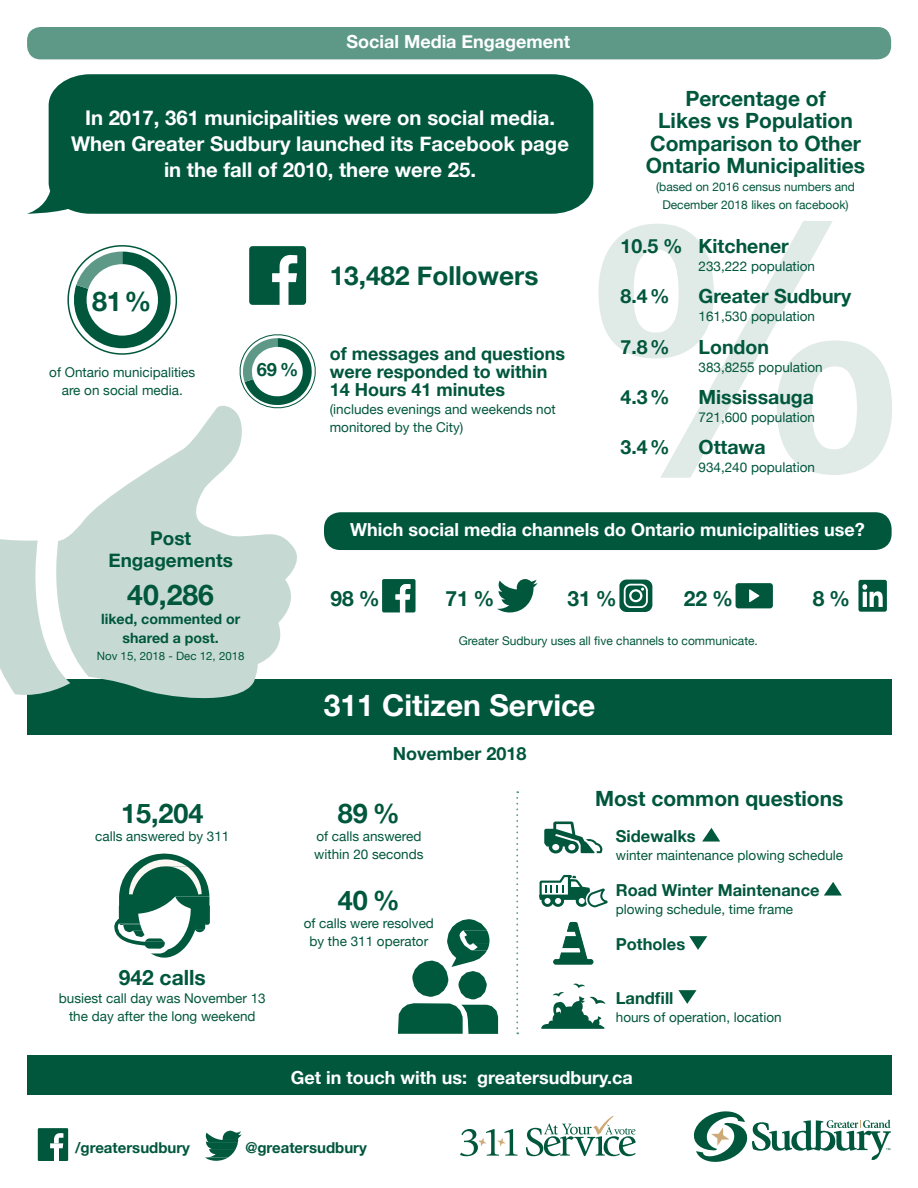
<style>
.page{position:relative;width:918px;height:1188px;background:#fff}
.page>*{position:absolute;margin:0;border:0;box-sizing:border-box;transform-origin:0 0}
.t1{font:700 30px "Helvetica Neue";color:#fff}
.STAT_NUMBERS{font:700 28.35px "Helvetica Neue";color:#00573c}
.STAT_NUMBERS-2{font:700 27px "Helvetica Neue";color:#00573c}
.SMALLER_STAT_NUMBERS{font:700 26.1px "Helvetica Neue";color:#00573c}
.SMALLER_STAT_NUMBERS-2{font:700 21px/22.5px "Helvetica Neue";color:#00573c;text-align:center}
.SMALLER_STAT_NUMBERS-3{font:700 20.25px/25.8px "Helvetica Neue";color:#fff;text-align:center}
.BODY_CONTENT{font:700 19.5px "Helvetica Neue";color:#00573c}
.t2{font:700 18.9px/22.6px "Helvetica Neue";color:#00573c;text-align:center}
.SMALLER_STAT_NUMBERS-4{font:700 18.3px "Helvetica Neue";color:#00573c}
.t3{font:700 18px "Helvetica Neue";color:#fff}
.SMALLER_STAT_NUMBERS-5{font:700 18px/18px "Helvetica Neue";color:#00573c}
.BODY_CONTENT-2{font:700 16.5px "Helvetica Neue";color:#00573c}
.SMALLER_STAT_NUMBERS-6{font:700 16.5px "Helvetica Neue";color:#00573c}
.t4{font:700 15px "Helvetica Neue";color:#00573c}
.BODY_CONTENT-3{font:700 14.25px/18.9px "Helvetica Neue";color:#00573c;text-align:center}
.BODY_CONTENT-4{font:13.5px/18px "Helvetica Neue";color:#00573c;text-align:center}
.BODY_CONTENT_FINE_PR{font:12px/18px "Helvetica Neue";color:#00573c;text-align:center}
.BODY_CONTENT_FINE_PR-2{font:11.55px "Helvetica Neue";color:#00573c}
</style>
<div class="page">
<svg style="left:694px;top:1111px;width:197px;height:51px"></svg>
<svg style="left:526px;top:1116px;width:110px;height:40px"></svg>
<svg style="left:460px;top:1129px;width:58px;height:27px"></svg>
<div style="left:27px;top:1055px;width:865px;height:40px;background:#00573c"></div>
<svg style="left:205px;top:1131px;width:37px;height:30px"></svg>
<svg style="left:38px;top:1128px;width:30px;height:33px"></svg>
<svg style="left:702px;top:828px;width:18px;height:14px"></svg>
<svg style="left:824px;top:882px;width:18px;height:14px"></svg>
<svg style="left:689px;top:936px;width:18px;height:14px"></svg>
<svg style="left:678px;top:990px;width:19px;height:14px"></svg>
<div style="left:28px;top:679px;width:864px;height:55px;background:#00573c"></div>
<svg style="left:114px;top:854px;width:96px;height:104px"></svg>
<svg style="left:398px;top:919px;width:100px;height:115px"></svg>
<svg style="left:516px;top:791px;width:2px;height:243px"></svg>
<svg style="left:541px;top:984px;width:64px;height:45px"></svg>
<svg style="left:553px;top:921px;width:41px;height:44px"></svg>
<svg style="left:539px;top:875px;width:69px;height:32px"></svg>
<svg style="left:544px;top:822px;width:58px;height:31px"></svg>
<svg style="left:382px;top:579px;width:34px;height:33px"></svg>
<svg style="left:497px;top:579px;width:41px;height:33px"></svg>
<svg style="left:619px;top:580px;width:33px;height:32px"></svg>
<div style="left:736px;top:583px;width:37px;height:25px;background:#00573c;border-radius:3px"></div>
<svg style="left:749px;top:589px;width:10px;height:13px"></svg>
<div style="left:858px;top:580px;width:29px;height:32px;background:#00573c;border-radius:2px"></div>
<svg style="left:862px;top:584px;width:21px;height:23px"></svg>
<div style="left:324px;top:512px;width:568px;height:38px;background:#00573c;border-radius:17px"></div>
<svg style="left:66px;top:405px;width:231px;height:294px;fill:#c6dad3"></svg>
<svg style="left:0;top:538px;width:70px;height:160px"></svg>
<svg style="left:598px;top:221px;width:294px;height:257px"></svg>
<div style="left:27px;top:27px;width:864px;height:32px;background:#5e9988;border-radius:14px"></div>
<div style="left:27px;top:74px;width:566px;height:140px;background:#00573c"></div>
<svg style="left:249px;top:246px;width:57px;height:59px"></svg>
<svg style="left:67px;top:245px;width:111px;height:110px"></svg>
<svg style="left:235px;top:334px;width:81px;height:79px"></svg>
<h3 class="t3" style="left:346px;top:27px;width:225px">Social Media Engagement</h3>
<p class="SMALLER_STAT_NUMBERS-3" style="left:71px;top:106px;width:500px">In 2017, 361 municipalities were on social media.<br>When Greater Sudbury launched its Facebook page in the fall of 2010, there were 25.</p>
<p class="STAT_NUMBERS-2" style="left:92px;top:280px;width:61px">81%</p>
<p class="BODY_CONTENT-4" style="left:49px;top:364px;width:148px">of Ontario municipalities are on social media.</p>
<p class="SMALLER_STAT_NUMBERS-4" style="left:257px;top:356px;width:43px">69 %</p>
<p class="SMALLER_STAT_NUMBERS" style="left:330px;top:255px;width:210px">13,482 Followers</p>
<p class="SMALLER_STAT_NUMBERS-5" style="left:330px;top:345px;width:237px">of messages and questions were responded to within</p>
<p class="SMALLER_STAT_NUMBERS-5" style="left:330px;top:381px;width:177px">14 Hours 41 minutes</p>
<p class="BODY_CONTENT-4" style="left:330px;top:401px;width:228px;text-align:left">(includes evenings and weekends not monitored by the City)</p>
<h3 class="SMALLER_STAT_NUMBERS-2" style="left:658px;top:88px;width:196px">Percentage of<br>Likes vs Population</h3>
<h3 class="SMALLER_STAT_NUMBERS-2" style="left:646px;top:133px;width:221px;text-align:left">Comparison to Other<br>Ontario Municipalities</h3>
<p class="BODY_CONTENT_FINE_PR" style="left:656px;top:179px;width:200px">(based on 2016 census numbers and<br>December 2018 likes on facebook)</p>
<p class="BODY_CONTENT" style="left:621px;top:231px;width:170px">10.5 % Kitchener</p>
<p class="BODY_CONTENT-4" style="left:699px;top:258px;width:118px">233,222 population</p>
<p class="BODY_CONTENT" style="left:621px;top:281px;width:51px">8.4%</p>
<p class="BODY_CONTENT" style="left:699px;top:281px;width:154px">Greater Sudbury</p>
<p class="BODY_CONTENT-4" style="left:699px;top:308px;width:118px">161,530 population</p>
<p class="BODY_CONTENT" style="left:621px;top:331px;width:51px">7.8%</p>
<p class="BODY_CONTENT" style="left:699px;top:331px;width:72px">London</p>
<p class="BODY_CONTENT-4" style="left:699px;top:358px;width:126px">383,8255 population</p>
<p class="BODY_CONTENT" style="left:621px;top:382px;width:51px">4.3%</p>
<p class="BODY_CONTENT" style="left:699px;top:382px;width:117px">Mississauga</p>
<p class="BODY_CONTENT-4" style="left:699px;top:409px;width:118px">721,600 population</p>
<p class="BODY_CONTENT" style="left:621px;top:432px;width:51px">3.4%</p>
<p class="BODY_CONTENT" style="left:699px;top:432px;width:69px">Ottawa</p>
<p class="BODY_CONTENT-4" style="left:699px;top:459px;width:118px">934,240 population</p>
<h3 class="t2" style="left:108px;top:527px;width:126px">Post<br>Engagements</h3>
<p class="STAT_NUMBERS" style="left:127px;top:573px;width:88px">40,286</p>
<p class="BODY_CONTENT-3" style="left:101px;top:610px;width:141px">liked, commented or shared a post.</p>
<p class="BODY_CONTENT_FINE_PR-2" style="left:97px;top:648px;width:149px">Nov 15, 2018 - Dec 12, 2018</p>
<p class="STAT_NUMBERS-2" style="left:121px;top:792px;width:84px">15,204</p>
<p class="BODY_CONTENT-4" style="left:95px;top:828px;width:136px">calls answered by 311</p>
<p class="SMALLER_STAT_NUMBERS-2" style="left:119px;top:967px;width:89px">942 calls</p>
<p class="BODY_CONTENT-4" style="left:59px;top:990px;width:208px">busiest call day was November 13 the day after the long weekend</p>
<h4 class="t3" style="left:350px;top:515px;width:516px">Which social media channels do Ontario municipalities use?</h4>
<p class="SMALLER_STAT_NUMBERS-2" style="left:331px;top:588px;width:51px">98 %</p>
<p class="SMALLER_STAT_NUMBERS-2" style="left:445px;top:588px;width:51px">71 %</p>
<p class="SMALLER_STAT_NUMBERS-2" style="left:568px;top:588px;width:51px">31 %</p>
<p class="SMALLER_STAT_NUMBERS-2" style="left:684px;top:588px;width:51px">22 %</p>
<p class="SMALLER_STAT_NUMBERS-2" style="left:813px;top:588px;width:39px">8%</p>
<p class="BODY_CONTENT_FINE_PR" style="left:459px;top:633px;width:301px">Greater Sudbury uses all five channels to communicate.</p>
<h1 class="t1" style="left:324px;top:681px;width:273px">311 Citizen Service</h1>
<h4 class="SMALLER_STAT_NUMBERS-5" style="left:393px;top:745px;width:135px">November 2018</h4>
<p class="STAT_NUMBERS-2" style="left:338px;top:792px;width:63px">89%</p>
<p class="BODY_CONTENT-4" style="left:316px;top:828px;width:106px">of calls answered</p>
<p class="BODY_CONTENT-4" style="left:314px;top:846px;width:111px">within 20 seconds</p>
<p class="STAT_NUMBERS-2" style="left:338px;top:879px;width:63px">40%</p>
<p class="BODY_CONTENT-4" style="left:304px;top:915px;width:132px">of calls were resolved</p>
<p class="BODY_CONTENT-4" style="left:309px;top:933px;width:120px">by the 311 operator</p>
<p class="SMALLER_STAT_NUMBERS-2" style="left:595px;top:788px;width:250px">Most common questions</p>
<p class="SMALLER_STAT_NUMBERS-6" style="left:616px;top:823px;width:82px">Sidewalks</p>
<p class="BODY_CONTENT-4" style="left:616px;top:847px;width:229px">winter maintenance plowing schedule</p>
<p class="BODY_CONTENT-2" style="left:616px;top:877px;width:205px">Road Winter Maintenance</p>
<p class="BODY_CONTENT-4" style="left:616px;top:901px;width:179px">plowing schedule, time frame</p>
<p class="BODY_CONTENT-2" style="left:616px;top:931px;width:71px">Potholes</p>
<p class="BODY_CONTENT-2" style="left:616px;top:985px;width:59px">Landfill</p>
<p class="BODY_CONTENT-4" style="left:616px;top:1009px;width:167px">hours of operation, location</p>
<h4 class="t3" style="left:291px;top:1063px;width:344px">Get in touch with us: greatersudbury.ca</h4>
<h4 class="t4" style="left:75px;top:1135px;width:117px">/greatersudbury</h4>
<h4 class="t4" style="left:245px;top:1135px;width:123px">@greatersudbury</h4>
</div>
